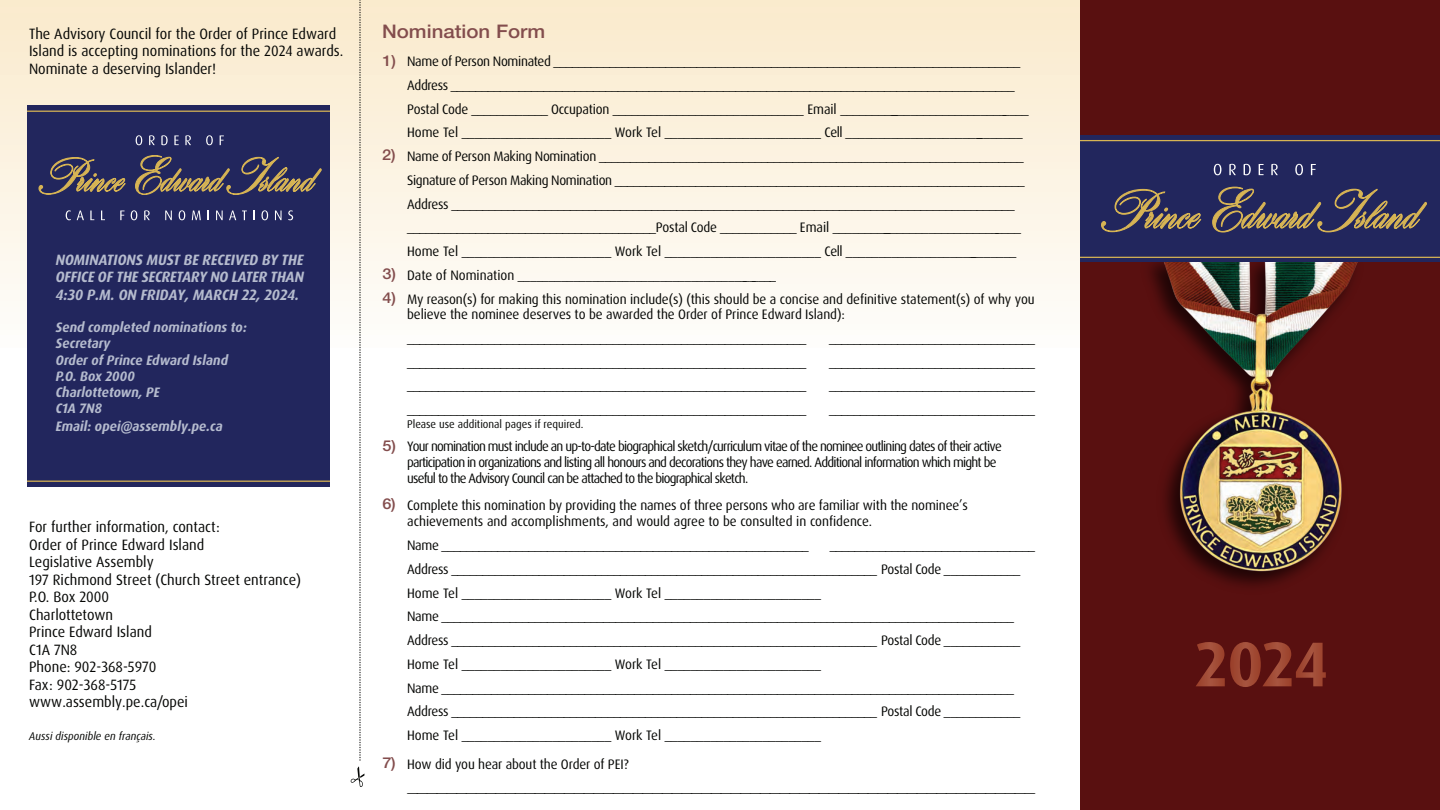
<style>
.page{position:relative;width:1440px;height:810px;background:#fff}
.page>*{position:absolute;margin:0;border:0;box-sizing:border-box;transform-origin:0 0}
.t1{font:500 18.75px "Helvetica Neue";color:#834d4d;scale:1.09 1}
.t2{font:15px/17.5px "Dax Pro";color:#040503;scale:.95 1}
.t3{font:italic 700 15px/17.5px "Dax Pro";letter-spacing:-.01em;color:#b5bbce;text-align:justify;scale:.95 1}
.t4{font:500 15px "Helvetica Neue";color:#834d4d;scale:1.09 1}
.t5{font:13.75px/23.8px "Dax Pro";letter-spacing:-.02em;color:#040503;scale:.95 1}
.t6{font:13.75px/15.6px "Dax Pro";letter-spacing:-.06em;color:#040503;scale:.94 1}
.t7{font:italic 700 13.75px/16.2px "Dax Pro";color:#b5bbce;scale:.95 1}
.t8{font:13.75px "Dax Pro";color:#040503;scale:.95 1}
.t9{font:11.25px "Dax Pro";color:#040503;scale:.95 1}
.t10{font:italic 11.25px "Dax Pro";color:#040503;scale:.95 1}
.s1{font-family:"Helvetica Neue";font-weight:500;font-size:15px;color:#834d4d}
</style>
<div class="page">
<div style="left:0;top:0;width:1105px;height:348px;background:linear-gradient(to bottom,#faeacc,#fefdfa)"></div>
<div style="left:1081px;top:0;width:359px;height:810px;background:#591010"></div>
<div style="left:27px;top:106px;width:303px;height:381px;background:#22265d"></div>
<hr style="left:27px;top:111px;width:303px;height:1px;background:#d7b454">
<hr style="left:27px;top:481px;width:303px;height:1px;background:#d7b454">
<img style="left:1150px;top:262px;width:151px;height:324px">
<img style="left:1162px;top:262px;width:196px;height:309px">
<div style="left:1080px;top:136px;width:360px;height:126px;background:#22265d"></div>
<hr style="left:1080px;top:140px;width:360px;height:1px;background:#d7b454">
<hr style="left:1080px;top:257px;width:360px;height:1px;background:#d7b454">
<svg style="left:1101px;top:187px;width:326px;height:45px"></svg>
<svg style="left:1214px;top:164px;width:7px;height:11px"></svg>
<svg style="left:1229px;top:164px;width:7px;height:11px"></svg>
<svg style="left:1244px;top:164px;width:7px;height:11px"></svg>
<svg style="left:1259px;top:164px;width:5px;height:11px"></svg>
<svg style="left:1271px;top:164px;width:7px;height:11px"></svg>
<svg style="left:1295px;top:164px;width:8px;height:11px"></svg>
<svg style="left:1311px;top:164px;width:5px;height:11px"></svg>
<svg style="left:351px;top:0;width:13px;height:787px"></svg>
<svg style="left:66px;top:210px;width:5px;height:10px"></svg>
<svg style="left:77px;top:211px;width:7px;height:9px"></svg>
<svg style="left:90px;top:211px;width:4px;height:9px"></svg>
<svg style="left:101px;top:211px;width:4px;height:9px"></svg>
<svg style="left:120px;top:211px;width:5px;height:9px"></svg>
<svg style="left:131px;top:210px;width:6px;height:10px"></svg>
<svg style="left:144px;top:210px;width:6px;height:10px"></svg>
<svg style="left:165px;top:211px;width:7px;height:9px"></svg>
<svg style="left:179px;top:210px;width:6px;height:10px"></svg>
<svg style="left:192px;top:211px;width:9px;height:9px"></svg>
<svg style="left:216px;top:211px;width:7px;height:9px"></svg>
<svg style="left:229px;top:211px;width:7px;height:9px"></svg>
<svg style="left:242px;top:211px;width:5px;height:9px"></svg>
<svg style="left:253px;top:211px;width:2px;height:9px"></svg>
<svg style="left:261px;top:210px;width:7px;height:10px"></svg>
<svg style="left:275px;top:211px;width:7px;height:9px"></svg>
<svg style="left:288px;top:210px;width:5px;height:10px"></svg>
<svg style="left:136px;top:135px;width:6px;height:10px"></svg>
<svg style="left:149px;top:135px;width:6px;height:10px"></svg>
<svg style="left:161px;top:135px;width:7px;height:10px"></svg>
<svg style="left:174px;top:135px;width:5px;height:10px"></svg>
<svg style="left:185px;top:135px;width:6px;height:10px"></svg>
<svg style="left:206px;top:135px;width:7px;height:10px"></svg>
<svg style="left:220px;top:135px;width:4px;height:10px"></svg>
<svg style="left:39px;top:155px;width:283px;height:40px"></svg>
<svg style="left:1196px;top:642px;width:130px;height:45px"></svg>
<p class="t2" style="left:29px;top:26px;width:332px;line-height:17.1px">The Advisory Council for the Order of Prince Edward<br>Island is accepting nominations for the 2024 awards.<br>Nominate a deserving Islander!</p>
<p class="t3" style="left:56px;top:251px;width:263px">NOMINATIONS MUST BE RECEIVED BY THE OFFICE OF THE SECRETARY NO LATER THAN 4:30 P.M. ON FRIDAY, MARCH 22, 2024.</p>
<p class="t7" style="left:56px;top:319px;width:203px">Send completed nominations to:<br>Secretary<br>Order of Prince Edward Island<br>P.O. Box 2000<br>Charlottetown, PE<br>C1A 7N8</p>
<p class="t7" style="left:56px;top:418px;width:177px">Email: opei@assembly.pe.ca</p>
<p class="t2" style="left:29px;top:518px;width:288px">For further information, contact:<br>Order of Prince Edward Island<br>Legislative Assembly<br>197 Richmond Street (Church Street entrance)<br>P.O. Box 2000<br>Charlottetown<br>Prince Edward Island<br>C1A 7N8<br>Phone: 902-368-5970<br>Fax: 902-368-5175<br>www.assembly.pe.ca/opei</p>
<p class="t10" style="left:29px;top:729px;width:135px">Aussi disponible en français.</p>
<h1 class="t1" style="left:382px;top:20px;width:151px">Nomination Form</h1>
<p class="t5" style="left:382px;top:49px;width:673px"><span class="s1">1)</span> Name of Person Nominated ___________________________________________________________________________</p>
<p class="t5" style="left:407px;top:73px;width:656px">Address ___________________________________________________________________________________________<br>Postal Code ____________ Occupation ______________________________ Email ______________________________<br>Home Tel _______________________ Work Tel ________________________ Cell ___________________________</p>
<p class="t5" style="left:407px;top:168px;width:652px">Signature of Person Making Nomination __________________________________________________________________ Address __________________________________________________________________________________________ ________________________________________Postal Code ____________ Email ______________________________ Home Tel _______________________ Work Tel ________________________ Cell __________________________</p>
<p class="t5" style="left:382px;top:144px;width:677px"><span class="s1">2)</span> Name of Person Making Nomination ____________________________________________________________________</p>
<p class="t8" style="left:382px;top:266px;width:416px"><span class="s1">3)</span> Date of Nomination ___________________________________________</p>
<p class="t4" style="left:382px;top:289px;width:14px">4)</p>
<p class="t5" style="left:407px;top:291px;width:662px;line-height:15.6px">My reason(s) for making this nomination include(s) (this should be a concise and definitive statement(s) of why you believe the nominee deserves to be awarded the Order of Prince Edward Island):</p>
<p class="t5" style="left:407px;top:326px;width:422px">________________________________________________________________</p>
<p class="t5" style="left:829px;top:326px;width:218px">_________________________________</p>
<p class="t5" style="left:407px;top:350px;width:422px">________________________________________________________________</p>
<p class="t5" style="left:829px;top:350px;width:218px">_________________________________</p>
<p class="t5" style="left:407px;top:374px;width:422px">________________________________________________________________</p>
<p class="t5" style="left:829px;top:374px;width:218px">_________________________________</p>
<p class="t5" style="left:407px;top:398px;width:422px">________________________________________________________________</p>
<p class="t5" style="left:829px;top:398px;width:218px">_________________________________</p>
<p class="t9" style="left:407px;top:417px;width:187px">Please use additional pages if required.</p>
<p class="t4" style="left:382px;top:437px;width:14px">5)</p>
<p class="t6" style="left:407px;top:439px;width:634px">Your nomination must include an up-to-date biographical sketch/curriculum vitae of the nominee outlining dates of their active participation in organizations and listing all honours and decorations they have earned. Additional information which might be useful to the Advisory Council can be attached to the biographical sketch.</p>
<p class="t4" style="left:382px;top:495px;width:14px">6)</p>
<p class="t5" style="left:407px;top:498px;width:592px;line-height:15.6px">Complete this nomination by providing the names of three persons who are familiar with the nominee’s achievements and accomplishments, and would agree to be consulted in confidence.</p>
<p class="t5" style="left:407px;top:534px;width:424px">Name ___________________________________________________________</p>
<p class="t5" style="left:407px;top:534px;width:663px;text-indent:423px">_________________________________ Address ____________________________________________________________________ Postal Code ____________ Home Tel _______________________ Work Tel ________________________<br>Name ____________________________________________________________________________________________ Address ____________________________________________________________________ Postal Code ____________ Home Tel _______________________ Work Tel ________________________<br>Name ____________________________________________________________________________________________ Address ____________________________________________________________________ Postal Code ____________ Home Tel _______________________ Work Tel ________________________</p>
<p class="t5" style="left:407px;top:753px;width:662px;line-height:22.9px;text-indent:-25px"><span class="s1">7)</span> How did you hear about the Order of PEI? ________________________________________________________________</p>
</div>
